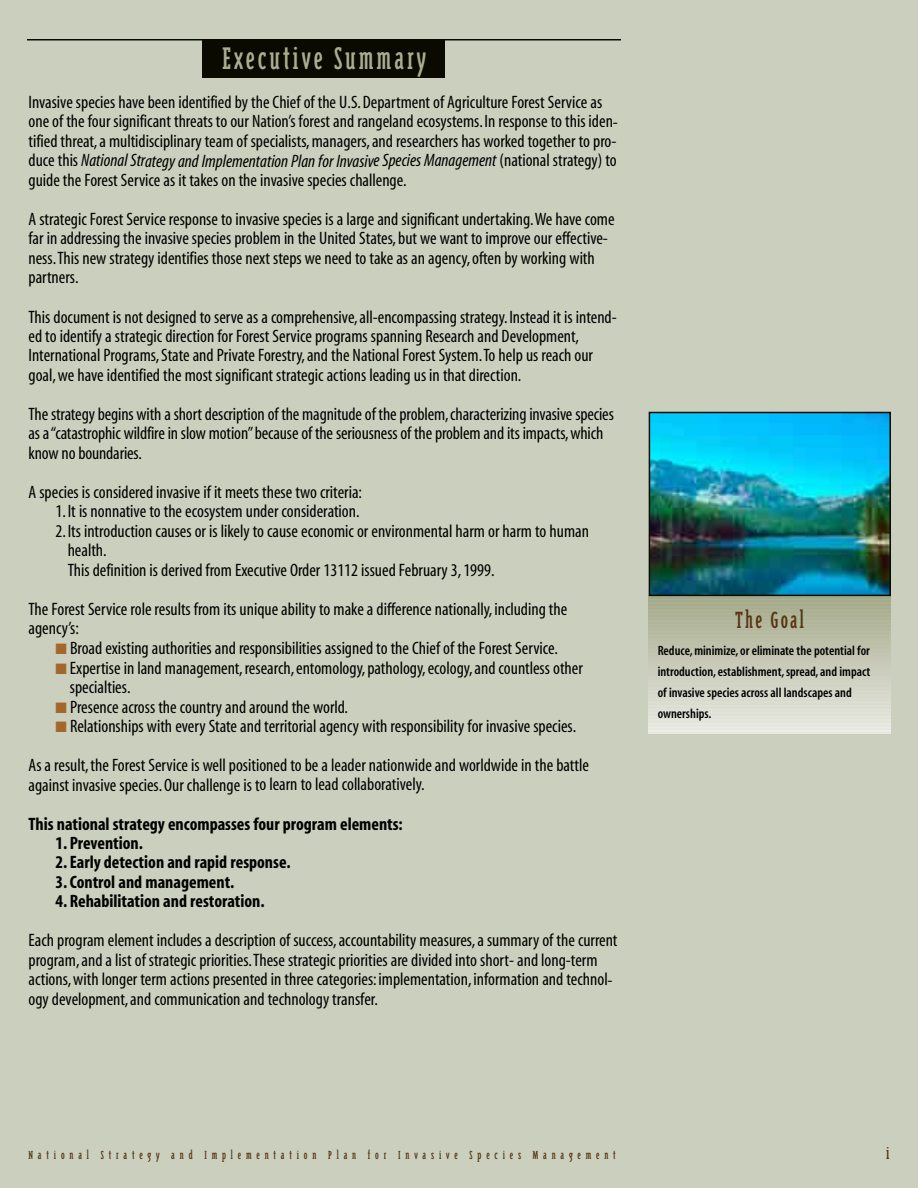
<style>
.page{position:relative;width:918px;height:1188px;background:#cbcfbd}
.page>*{position:absolute;margin:0;border:0;box-sizing:border-box;transform-origin:0 0}
.t1{font:36px "Triplex Cond Serif";letter-spacing:.085em;color:#a9ae90}
.t2{font:27px "Triplex Cond Serif";letter-spacing:.085em;color:#573512}
.t3{font:19.5px "Triplex Cond Serif";color:#573512}
.t4{font:18px/19.5px "Myriad MM 400 300";color:#000}
.t5{font:18px "Myriad MM 700 300";color:#000}
.t6{font:13.5px/21px "Myriad MM 565 300";color:#000}
.t7{font:13.5px "Triplex Cond Serif";letter-spacing:.36em;color:#573512}
.s1{font-family:"Myriad MM It 400 300"}
.s2{color:#a3672b}
</style>
<div class="page">
<hr style="left:649px;top:733px;width:242px;height:1px;background:#efefe9">
<hr style="left:649px;top:727px;width:242px;height:2px;background:#eaece4">
<hr style="left:649px;top:729px;width:242px;height:2px;background:#edede6">
<hr style="left:649px;top:731px;width:242px;height:2px;background:#eceee7">
<hr style="left:649px;top:722px;width:242px;height:2px;background:#e8eae2">
<hr style="left:649px;top:724px;width:242px;height:2px;background:#eaeae3">
<hr style="left:649px;top:725px;width:242px;height:2px;background:#e9ebe4">
<hr style="left:649px;top:596px;width:242px;height:2px;background:#a2a787">
<hr style="left:649px;top:598px;width:242px;height:2px;background:#a3a888">
<hr style="left:649px;top:599px;width:242px;height:2px;background:#a4a989">
<hr style="left:649px;top:601px;width:242px;height:2px;background:#a4aa8a">
<hr style="left:649px;top:603px;width:242px;height:2px;background:#a6ab8c">
<hr style="left:649px;top:605px;width:242px;height:2px;background:#a7ac8d">
<hr style="left:649px;top:607px;width:242px;height:2px;background:#a8ad8f">
<hr style="left:649px;top:609px;width:242px;height:2px;background:#a9ae90">
<hr style="left:649px;top:610px;width:242px;height:2px;background:#aaaf91">
<hr style="left:649px;top:612px;width:242px;height:2px;background:#abb091">
<hr style="left:649px;top:614px;width:242px;height:2px;background:#acb193">
<hr style="left:649px;top:616px;width:242px;height:2px;background:#adb194">
<hr style="left:649px;top:617px;width:242px;height:2px;background:#afb195">
<hr style="left:649px;top:619px;width:242px;height:2px;background:#aeb396">
<hr style="left:649px;top:621px;width:242px;height:2px;background:#b0b498">
<hr style="left:649px;top:623px;width:242px;height:2px;background:#b2b499">
<hr style="left:649px;top:625px;width:242px;height:2px;background:#b2b69b">
<hr style="left:649px;top:627px;width:242px;height:2px;background:#b3b79c">
<hr style="left:649px;top:628px;width:242px;height:2px;background:#b5b79d">
<hr style="left:649px;top:630px;width:242px;height:2px;background:#b6b89e">
<hr style="left:649px;top:632px;width:242px;height:2px;background:#b6baa0">
<hr style="left:649px;top:634px;width:242px;height:2px;background:#b8baa1">
<hr style="left:649px;top:635px;width:242px;height:2px;background:#b9bba2">
<hr style="left:649px;top:637px;width:242px;height:2px;background:#b8bca3">
<hr style="left:649px;top:639px;width:242px;height:2px;background:#bbbda5">
<hr style="left:649px;top:641px;width:242px;height:2px;background:#bcbea6">
<hr style="left:649px;top:643px;width:242px;height:2px;background:#bcc0a8">
<hr style="left:649px;top:645px;width:242px;height:2px;background:#bec0a9">
<hr style="left:649px;top:646px;width:242px;height:2px;background:#bfc1aa">
<hr style="left:649px;top:648px;width:242px;height:2px;background:#bec2ab">
<hr style="left:649px;top:650px;width:242px;height:2px;background:#c1c3ae">
<hr style="left:649px;top:652px;width:242px;height:2px;background:#c2c4af">
<hr style="left:649px;top:653px;width:242px;height:2px;background:#c3c5b0">
<hr style="left:649px;top:655px;width:242px;height:2px;background:#c3c5b1">
<hr style="left:649px;top:657px;width:242px;height:2px;background:#c5c7b3">
<hr style="left:649px;top:659px;width:242px;height:2px;background:#c6c8b4">
<hr style="left:649px;top:661px;width:242px;height:2px;background:#c7c9b6">
<hr style="left:649px;top:663px;width:242px;height:2px;background:#c8cab7">
<hr style="left:649px;top:664px;width:242px;height:2px;background:#c9cbb8">
<hr style="left:649px;top:666px;width:242px;height:2px;background:#c9cbb9">
<hr style="left:649px;top:675px;width:242px;height:2px;background:#cfd0c0">
<hr style="left:649px;top:677px;width:242px;height:2px;background:#d0d1c1">
<hr style="left:649px;top:679px;width:242px;height:2px;background:#d0d3c3">
<hr style="left:649px;top:681px;width:242px;height:2px;background:#d2d3c4">
<hr style="left:649px;top:682px;width:242px;height:2px;background:#d3d4c5">
<hr style="left:649px;top:684px;width:242px;height:2px;background:#d2d5c6">
<hr style="left:649px;top:686px;width:242px;height:2px;background:#d5d6c8">
<hr style="left:649px;top:688px;width:242px;height:2px;background:#d6d7c9">
<hr style="left:649px;top:689px;width:242px;height:2px;background:#d5d8ca">
<hr style="left:649px;top:691px;width:242px;height:2px;background:#d6d9cb">
<hr style="left:649px;top:693px;width:242px;height:2px;background:#d9dacd">
<hr style="left:649px;top:695px;width:242px;height:2px;background:#d8dbce">
<hr style="left:649px;top:697px;width:242px;height:2px;background:#dbdcd0">
<hr style="left:649px;top:699px;width:242px;height:2px;background:#dcddd1">
<hr style="left:649px;top:700px;width:242px;height:2px;background:#ddded2">
<hr style="left:649px;top:702px;width:242px;height:2px;background:#ddded3">
<hr style="left:649px;top:704px;width:242px;height:2px;background:#dfe0d5">
<hr style="left:649px;top:706px;width:242px;height:2px;background:#e0e1d6">
<hr style="left:649px;top:707px;width:242px;height:2px;background:#e0e1d7">
<hr style="left:649px;top:709px;width:242px;height:2px;background:#e0e2d8">
<hr style="left:649px;top:711px;width:242px;height:2px;background:#e2e4da">
<hr style="left:649px;top:713px;width:242px;height:2px;background:#e2e4db">
<hr style="left:649px;top:715px;width:242px;height:2px;background:#e4e6dd">
<hr style="left:649px;top:717px;width:242px;height:2px;background:#e5e7de">
<hr style="left:649px;top:718px;width:242px;height:2px;background:#e7e7df">
<hr style="left:649px;top:720px;width:242px;height:2px;background:#e6e8e0">
<div style="left:202px;top:40px;width:244px;height:38px;background:#0a0a01"></div>
<hr style="left:27px;top:39px;width:594px;height:1px;background:#0a0a01">
<img style="left:652px;top:415px;width:236px;height:178px">
<div style="left:649px;top:412px;width:242px;height:184px;border:2px solid #0a0a01"></div>
<h2 class="t1" style="left:222px;top:43px;width:205px">Executive Summary</h2>
<p class="t4" style="left:28px;top:94px;width:591px">Invasive species have been identified by the Chief of the U.S. Department of Agriculture Forest Service as one of the four significant threats to our Nation’s forest and rangeland ecosystems. In response to this iden&shy;tified threat, a multidisciplinary team of specialists, managers, and researchers has worked together to pro&shy;duce this <span class="s1">National Strategy and Implementation Plan for Invasive Species Management</span> (national strategy) to guide the Forest Service as it takes on the invasive species challenge.</p>
<p class="t4" style="left:28px;top:211px;width:588px">A strategic Forest Service response to invasive species is a large and significant undertaking.We have come far in addressing the invasive species problem in the United States, but we want to improve our effective&shy;ness.This new strategy identifies those next steps we need to take as an agency, often by working with partners.</p>
<p class="t4" style="left:29px;top:308px;width:590px">This document is not designed to serve as a comprehensive, all-encompassing strategy. Instead it is intend&shy;ed to identify a strategic direction for Forest Service programs spanning Research and Development, International Programs, State and Private Forestry, and the National Forest System.To help us reach our goal, we have identified the most significant strategic actions leading us in that direction.</p>
<p class="t4" style="left:29px;top:406px;width:587px">The strategy begins with a short description of the magnitude of the problem, characterizing invasive species as a “catastrophic wildfire in slow motion” because of the seriousness of the problem and its impacts, which know no boundaries.</p>
<p class="t4" style="left:29px;top:484px;width:335px">A species is considered invasive if it meets these two criteria:</p>
<p class="t4" style="left:56px;top:503px;width:306px">1. It is nonnative to the ecosystem under consideration.</p>
<p class="t4" style="left:68px;top:523px;width:523px;text-indent:-12px">2. Its introduction causes or is likely to cause economic or environmental harm or harm to human health.<br>This definition is derived from Executive Order 13112 issued February 3, 1999.</p>
<p class="t4" style="left:29px;top:601px;width:540px">The Forest Service role results from its unique ability to make a difference nationally, including the agency’s:</p>
<p class="t4" style="left:56px;top:640px;width:504px"><span class="s2">■</span> Broad existing authorities and responsibilities assigned to the Chief of the Forest Service.</p>
<p class="t4" style="left:70px;top:659px;width:514px;text-indent:-14px"><span class="s2">■</span> Expertise in land management, research, entomology, pathology, ecology, and countless other specialties.</p>
<p class="t4" style="left:56px;top:698px;width:294px"><span class="s2">■</span> Presence across the country and around the world.</p>
<p class="t4" style="left:56px;top:718px;width:522px"><span class="s2">■</span> Relationships with every State and territorial agency with responsibility for invasive species.</p>
<p class="t4" style="left:29px;top:757px;width:562px">As a result, the Forest Service is well positioned to be a leader nationwide and worldwide in the battle against invasive species. Our challenge is to learn to lead collaboratively.</p>
<p class="t5" style="left:28px;top:817px;width:376px">This national strategy encompasses four program elements:</p>
<p class="t5" style="left:56px;top:836px;width:89px">1. Prevention.</p>
<p class="t5" style="left:56px;top:856px;width:237px">2. Early detection and rapid response.</p>
<p class="t5" style="left:56px;top:875px;width:180px">3. Control and management.</p>
<p class="t5" style="left:56px;top:895px;width:211px">4. Rehabilitation and restoration.</p>
<p class="t4" style="left:28px;top:932px;width:591px">Each program element includes a description of success, accountability measures, a summary of the current program, and a list of strategic priorities.These strategic priorities are divided into short- and long-term actions, with longer term actions presented in three categories: implementation, information and technol&shy;ogy development, and communication and technology transfer.</p>
<p class="t2" style="left:736px;top:609px;width:70px">The Goal</p>
<p class="t6" style="left:658px;top:642px;width:214px">Reduce, minimize, or eliminate the potential for introduction, establishment, spread, and impact of invasive species across all landscapes and ownerships.</p>
<p class="t7" style="left:28px;top:1150px;width:589px">National Strategy and Implementation Plan for Invasive Species Management</p>
<p class="t3" style="left:886px;top:1145px;width:5px">i</p>
</div>
